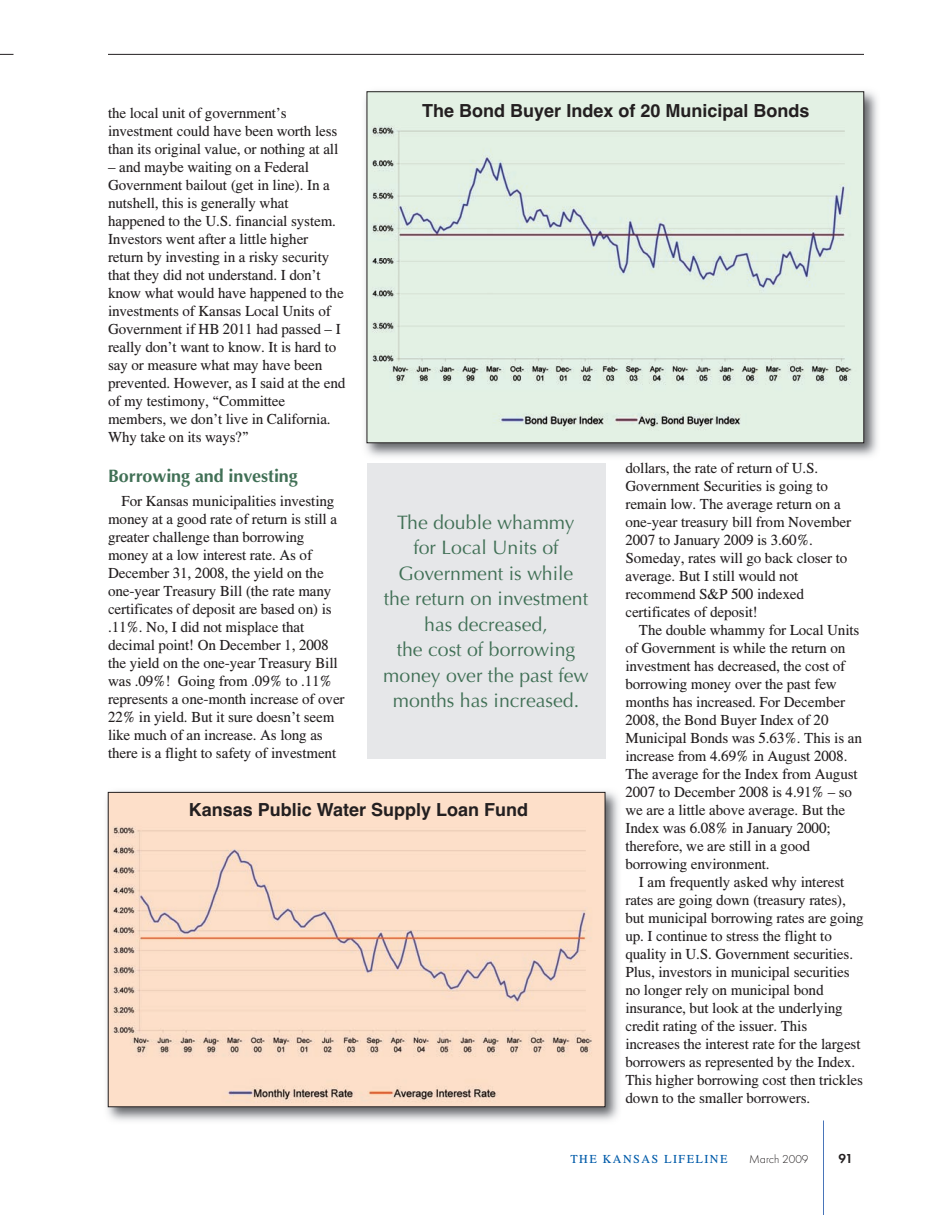
<style>
.page{position:relative;width:945px;height:1215px;background:#fff}
.page>*{position:absolute;margin:0;border:0;box-sizing:border-box;transform-origin:0 0}
.t1{font:19.5px/25.5px "Optima";color:#417056;text-align:center}
.t2{font:700 18px "Helvetica";color:#231f20}
.t3{font:700 18px "Optima";letter-spacing:-.005em;color:#417056}
.t4{font:15px/18px "Times CSATT";letter-spacing:-.005em;color:#231f20}
.t5{font:600 13.5px "Futura T";color:#231f20}
.t6{font:12px "Times CSATT";letter-spacing:.125em;color:#015ba9}
.t7{font:300 12px "Futura T";color:#231f20}
</style>
<div class="page">
<hr style="left:823px;top:1120px;width:1px;height:95px;background:#4975b9">
<hr style="left:108px;top:54px;width:756px;height:1px;background:#231f20">
<svg style="left:0;top:54px;width:14px;height:1px"></svg>
<div style="left:367px;top:464px;width:238px;height:295px;background:#e6e7e9"></div>
<img style="left:365px;top:91px;width:513px;height:366px">
<img style="left:369px;top:94px;width:493px;height:347px">
<img style="left:107px;top:791px;width:512px;height:330px">
<img style="left:110px;top:794px;width:493px;height:311px">
<div style="left:108px;top:792px;width:497px;height:315px;border:1px solid #231f20"></div>
<p class="t2" style="left:422px;top:104px;width:389px">The Bond Buyer Index of 20 Municipal Bonds</p>
<p class="t4" style="left:108px;top:106px;width:232px">the local unit of government’s investment could have been worth less than its original value, or nothing at all</p>
<p class="t4" style="left:108px;top:160px;width:239px">– and maybe waiting on a Federal Government bailout (get in line). In a nutshell, this is generally what happened to the U.S. financial system.<br>Investors went after a little higher return by investing in a risky security that they did not understand. I don’t know what would have happened to the investments of Kansas Local Units of Government if HB 2011 had passed – I really don’t want to know. It is hard to say or measure what may have been prevented. However, as I said at the end of my testimony, “Committee members, we don’t live in California.<br>Why take on its ways?”</p>
<p class="t3" style="left:108px;top:468px;width:191px">Borrowing and investing</p>
<p class="t4" style="left:108px;top:493px;width:238px;text-indent:14px">For Kansas municipalities investing money at a good rate of return is still a greater challenge than borrowing money at a low interest rate. As of December 31, 2008, the yield on the one-year Treasury Bill (the rate many certificates of deposit are based on) is .11%. No, I did not misplace that decimal point! On December 1, 2008 the yield on the one-year Treasury Bill was .09%! Going from .09% to .11% represents a one-month increase of over 22% in yield. But it sure doesn’t seem like much of an increase. As long as there is a flight to safety of investment</p>
<p class="t4" style="left:625px;top:461px;width:227px">dollars, the rate of return of U.S.<br>Government Securities is going to remain low. The average return on a one-year treasury bill from November<br>2007 to January 2009 is 3.60%.<br>Someday, rates will go back closer to average. But I still would not recommend S&amp;P 500 indexed certificates of deposit!</p>
<p class="t4" style="left:625px;top:623px;width:238px;text-indent:14px">The double whammy for Local Units of Government is while the return on investment has decreased, the cost of borrowing money over the past few months has increased. For December 2008, the Bond Buyer Index of 20<br>Municipal Bonds was 5.63%. This is an increase from 4.69% in August 2008.<br>The average for the Index from August 2007 to December 2008 is 4.91% – so we are a little above average. But the Index was 6.08% in January 2000; therefore, we are still in a good borrowing environment.</p>
<p class="t4" style="left:625px;top:875px;width:240px;text-indent:14px">I am frequently asked why interest rates are going down (treasury rates), but municipal borrowing rates are going up. I continue to stress the flight to quality in U.S. Government securities.<br>Plus, investors in municipal securities no longer rely on municipal bond insurance, but look at the underlying credit rating of the issuer. This increases the interest rate for the largest borrowers as represented by the Index.<br>This higher borrowing cost then trickles down to the smaller borrowers.</p>
<h1 class="t1" style="left:383px;top:511px;width:207px">The double whammy<br>for Local Units of<br>Government is while the return on investment has decreased,<br>the cost of borrowing money over the past few months has increased.</h1>
<p class="t2" style="left:189px;top:803px;width:341px">Kansas Public Water Supply Loan Fund</p>
<p class="t6" style="left:570px;top:1155px;width:158px">THE KANSAS LIFELINE</p>
<p class="t7" style="left:749px;top:1155px;width:61px">March 2009</p>
<p class="t5" style="left:838px;top:1153px;width:16px">91</p>
</div>
